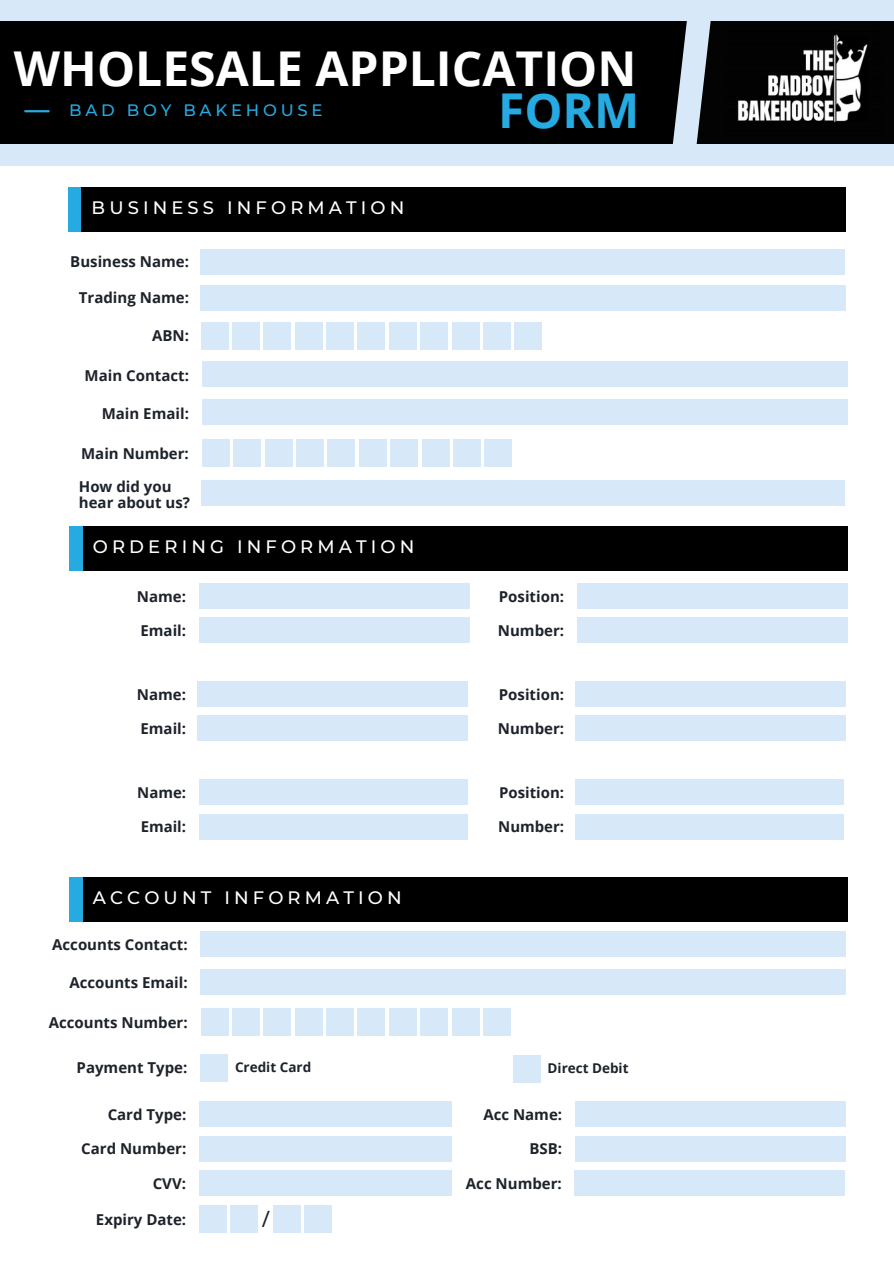
<style>
.page{position:relative;width:894px;height:1264px;background:#fff}
.page>*{position:absolute;margin:0;border:0;box-sizing:border-box;transform-origin:0 0}
.t1{font:700 48px "Open Sans";color:#fff}
.t2{font:700 48px "Open Sans";color:#25aae1}
.t3{font:22.5px "Open Sans";color:#1e232b}
.t4{font:500 18px "Montserrat";letter-spacing:.23em;color:#fff}
.t5{font:500 16.5px "Montserrat";letter-spacing:.23em;color:#25aae1}
.t6{font:700 15px "Open Sans";color:#1e232b}
.t7{font:700 14.85px "Open Sans";color:#1e232b}
.t8{font:700 13.5px "Open Sans";color:#1e232b}
</style>
<div class="page">
<div style="left:0;top:0;width:893px;height:165px;background:#d7e9f8"></div>
<div style="left:0;top:21px;width:691px;height:123px;background:#000"></div>
<hr style="left:25px;top:110px;width:24px;height:2px;background:#25aae1">
<div style="left:200px;top:249px;width:644px;height:25px;background:#d7e9f8"></div>
<div style="left:200px;top:285px;width:646px;height:26px;background:#d7e9f8"></div>
<div style="left:200px;top:322px;width:28px;height:28px;background:#d7e9f8"></div>
<div style="left:326px;top:322px;width:28px;height:28px;background:#d7e9f8"></div>
<div style="left:232px;top:322px;width:28px;height:28px;background:#d7e9f8"></div>
<div style="left:357px;top:322px;width:28px;height:28px;background:#d7e9f8"></div>
<div style="left:451px;top:322px;width:28px;height:28px;background:#d7e9f8"></div>
<div style="left:263px;top:322px;width:28px;height:28px;background:#d7e9f8"></div>
<div style="left:389px;top:322px;width:27px;height:28px;background:#d7e9f8"></div>
<div style="left:483px;top:322px;width:28px;height:28px;background:#d7e9f8"></div>
<div style="left:295px;top:322px;width:27px;height:28px;background:#d7e9f8"></div>
<div style="left:420px;top:322px;width:28px;height:28px;background:#d7e9f8"></div>
<div style="left:514px;top:322px;width:28px;height:28px;background:#d7e9f8"></div>
<div style="left:68px;top:188px;width:30px;height:44px;background:#25aae1"></div>
<div style="left:81px;top:188px;width:765px;height:44px;background:#000"></div>
<div style="left:691px;top:21px;width:202px;height:123px;background:#030303"></div>
<svg style="left:657px;top:21px;width:70px;height:145px"></svg>
<img style="left:725px;top:28px;width:143px;height:110px">
<div style="left:202px;top:361px;width:645px;height:26px;background:#d7e9f8"></div>
<div style="left:202px;top:399px;width:645px;height:26px;background:#d7e9f8"></div>
<div style="left:202px;top:439px;width:27px;height:28px;background:#d7e9f8"></div>
<div style="left:327px;top:439px;width:28px;height:28px;background:#d7e9f8"></div>
<div style="left:233px;top:439px;width:28px;height:28px;background:#d7e9f8"></div>
<div style="left:359px;top:439px;width:27px;height:28px;background:#d7e9f8"></div>
<div style="left:453px;top:439px;width:27px;height:28px;background:#d7e9f8"></div>
<div style="left:264px;top:439px;width:28px;height:28px;background:#d7e9f8"></div>
<div style="left:390px;top:439px;width:28px;height:28px;background:#d7e9f8"></div>
<div style="left:484px;top:439px;width:28px;height:28px;background:#d7e9f8"></div>
<div style="left:296px;top:439px;width:28px;height:28px;background:#d7e9f8"></div>
<div style="left:421px;top:439px;width:28px;height:28px;background:#d7e9f8"></div>
<div style="left:199px;top:583px;width:270px;height:25px;background:#d7e9f8"></div>
<div style="left:199px;top:1101px;width:252px;height:26px;background:#d7e9f8"></div>
<div style="left:575px;top:1101px;width:270px;height:26px;background:#d7e9f8"></div>
<div style="left:197px;top:681px;width:270px;height:26px;background:#d7e9f8"></div>
<div style="left:198px;top:779px;width:269px;height:26px;background:#d7e9f8"></div>
<div style="left:199px;top:617px;width:270px;height:26px;background:#d7e9f8"></div>
<div style="left:199px;top:1135px;width:252px;height:26px;background:#d7e9f8"></div>
<div style="left:575px;top:1135px;width:270px;height:26px;background:#d7e9f8"></div>
<div style="left:199px;top:1170px;width:252px;height:26px;background:#d7e9f8"></div>
<div style="left:574px;top:1170px;width:270px;height:26px;background:#d7e9f8"></div>
<div style="left:197px;top:715px;width:270px;height:26px;background:#d7e9f8"></div>
<div style="left:198px;top:813px;width:269px;height:26px;background:#d7e9f8"></div>
<div style="left:577px;top:583px;width:270px;height:25px;background:#d7e9f8"></div>
<div style="left:575px;top:681px;width:270px;height:26px;background:#d7e9f8"></div>
<div style="left:574px;top:779px;width:269px;height:26px;background:#d7e9f8"></div>
<div style="left:577px;top:617px;width:270px;height:26px;background:#d7e9f8"></div>
<div style="left:575px;top:715px;width:270px;height:26px;background:#d7e9f8"></div>
<div style="left:574px;top:813px;width:269px;height:26px;background:#d7e9f8"></div>
<div style="left:69px;top:526px;width:30px;height:44px;background:#25aae1"></div>
<div style="left:82px;top:526px;width:765px;height:44px;background:#000"></div>
<div style="left:69px;top:877px;width:30px;height:44px;background:#25aae1"></div>
<div style="left:82px;top:877px;width:765px;height:44px;background:#000"></div>
<div style="left:200px;top:930px;width:646px;height:26px;background:#d7e9f8"></div>
<div style="left:200px;top:968px;width:646px;height:26px;background:#d7e9f8"></div>
<div style="left:200px;top:1008px;width:28px;height:28px;background:#d7e9f8"></div>
<div style="left:326px;top:1008px;width:28px;height:28px;background:#d7e9f8"></div>
<div style="left:232px;top:1008px;width:28px;height:28px;background:#d7e9f8"></div>
<div style="left:357px;top:1008px;width:28px;height:28px;background:#d7e9f8"></div>
<div style="left:451px;top:1008px;width:28px;height:28px;background:#d7e9f8"></div>
<div style="left:263px;top:1008px;width:28px;height:28px;background:#d7e9f8"></div>
<div style="left:389px;top:1008px;width:27px;height:28px;background:#d7e9f8"></div>
<div style="left:483px;top:1008px;width:28px;height:28px;background:#d7e9f8"></div>
<div style="left:295px;top:1008px;width:27px;height:28px;background:#d7e9f8"></div>
<div style="left:420px;top:1008px;width:28px;height:28px;background:#d7e9f8"></div>
<div style="left:199px;top:1054px;width:28px;height:27px;background:#d7e9f8"></div>
<div style="left:512px;top:1055px;width:28px;height:27px;background:#d7e9f8"></div>
<div style="left:202px;top:480px;width:642px;height:26px;background:#d7e9f8"></div>
<div style="left:199px;top:1205px;width:28px;height:27px;background:#d7e9f8"></div>
<div style="left:230px;top:1205px;width:28px;height:27px;background:#d7e9f8"></div>
<div style="left:273px;top:1205px;width:28px;height:27px;background:#d7e9f8"></div>
<div style="left:304px;top:1205px;width:28px;height:27px;background:#d7e9f8"></div>
<p class="t1" style="left:14px;top:35px;width:624px">WHOLESALE APPLICATION</p>
<h2 class="t5" style="left:69px;top:100px;width:255px">BAD BOY BAKEHOUSE</h2>
<p class="t2" style="left:498px;top:76px;width:143px">FORM</p>
<p class="t4" style="left:92px;top:197px;width:314px">BUSINESS INFORMATION</p>
<p class="t6" style="left:70px;top:250px;width:120px">Business Name:</p>
<h1 class="t6" style="left:79px;top:287px;width:111px">Trading Name:</h1>
<h1 class="t6" style="left:152px;top:325px;width:38px">ABN:</h1>
<h2 class="t6" style="left:85px;top:365px;width:106px">Main Contact:</h2>
<p class="t6" style="left:102px;top:403px;width:89px">Main Email:</p>
<p class="t6" style="left:81px;top:442px;width:109px">Main Number:</p>
<p class="t6" style="left:79px;top:476px;width:94px">How did you</p>
<p class="t6" style="left:79px;top:492px;width:113px">hear about us?</p>
<h3 class="t4" style="left:93px;top:535px;width:323px">ORDERING INFORMATION</h3>
<p class="t6" style="left:137px;top:585px;width:51px">Name:</p>
<p class="t6" style="left:498px;top:585px;width:67px">Position:</p>
<h2 class="t6" style="left:140px;top:620px;width:47px">Email:</h2>
<p class="t6" style="left:497px;top:620px;width:68px">Number:</p>
<p class="t6" style="left:137px;top:683px;width:51px">Name:</p>
<p class="t6" style="left:498px;top:683px;width:67px">Position:</p>
<p class="t6" style="left:140px;top:718px;width:47px">Email:</p>
<p class="t6" style="left:497px;top:718px;width:68px">Number:</p>
<p class="t7" style="left:137px;top:782px;width:50px">Name:</p>
<p class="t7" style="left:499px;top:782px;width:66px">Position:</p>
<p class="t7" style="left:141px;top:816px;width:47px">Email:</p>
<p class="t7" style="left:498px;top:816px;width:67px">Number:</p>
<h2 class="t4" style="left:93px;top:886px;width:310px">ACCOUNT INFORMATION</h2>
<p class="t6" style="left:52px;top:934px;width:137px">Accounts Contact:</p>
<p class="t6" style="left:69px;top:972px;width:120px">Accounts Email:</p>
<p class="t6" style="left:49px;top:1011px;width:140px">Accounts Number:</p>
<p class="t6" style="left:77px;top:1057px;width:112px">Payment Type:</p>
<p class="t8" style="left:235px;top:1057px;width:78px">Credit Card</p>
<p class="t8" style="left:547px;top:1058px;width:82px">Direct Debit</p>
<p class="t6" style="left:108px;top:1103px;width:80px">Card Type:</p>
<p class="t6" style="left:483px;top:1103px;width:80px">Acc Name:</p>
<p class="t6" style="left:81px;top:1138px;width:107px">Card Number:</p>
<p class="t6" style="left:529px;top:1138px;width:34px">BSB:</p>
<p class="t6" style="left:153px;top:1172px;width:35px">CVV:</p>
<p class="t6" style="left:466px;top:1172px;width:97px">Acc Number:</p>
<h3 class="t6" style="left:96px;top:1208px;width:92px">Expiry Date:</h3>
<p class="t3" style="left:262px;top:1202px;width:10px">/</p>
</div>
